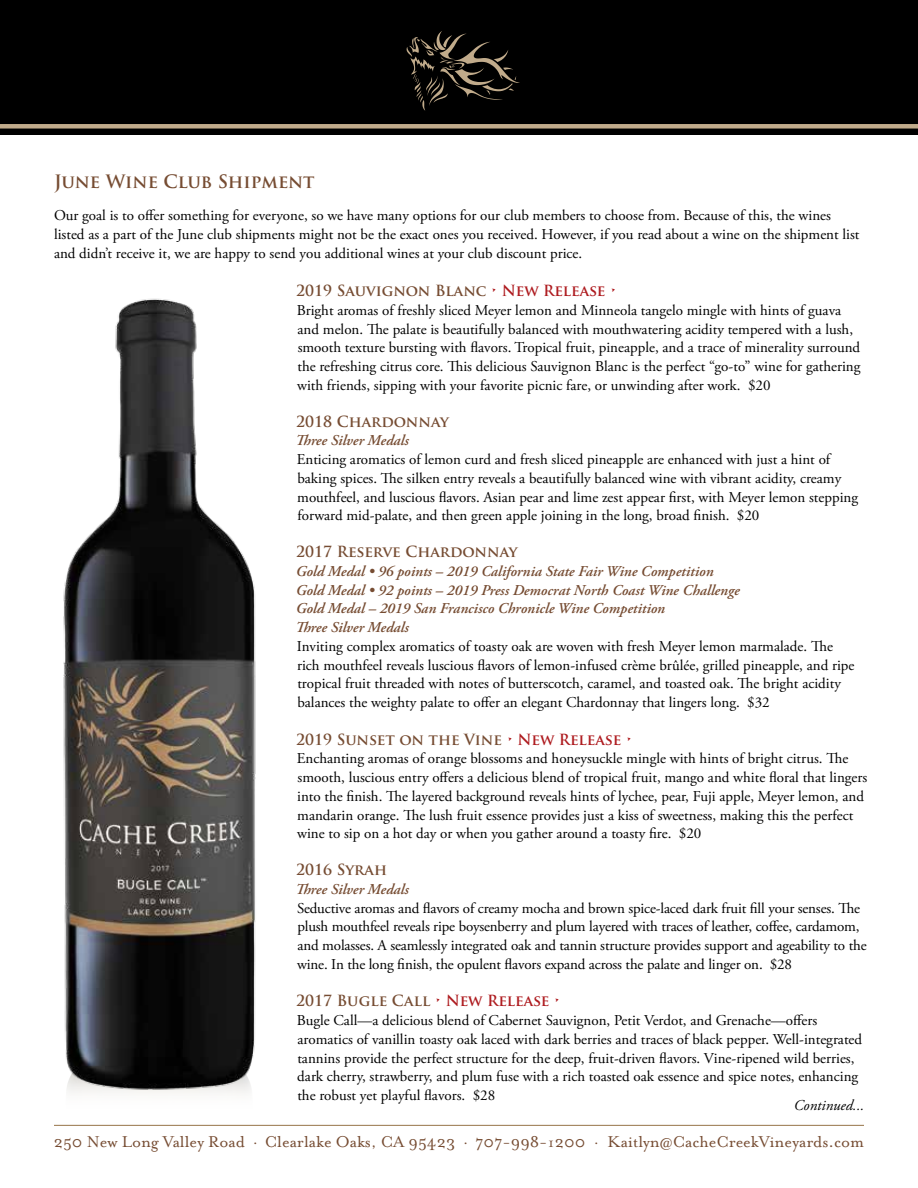
<style>
.page{position:relative;width:918px;height:1188px;background:#fff}
.page>*{position:absolute;margin:0;border:0;box-sizing:border-box;transform-origin:0 0}
.t1{font:18px "Mrs Eaves OT";color:#764c32}
.t2{font:700 18px "Trajan Pro";color:#764c32}
.t3{font:15px/18.8px "Adobe Garamond Pro";color:#000}
.t4{font:italic 600 15px/18.8px "Adobe Garamond Pro";color:#764c32}
.t5{font:700 15px "Trajan Pro";color:#764c32}
.t6{font:italic 15px "Adobe Garamond Pro";color:#000}
.s1{color:#ae1b1f}
.s2{font-family:"Adobe Garamond Pro";font-size:15px}
</style>
<div class="page">
<hr style="left:54px;top:1125px;width:810px;height:1px;background:#977348">
<img style="left:63px;top:298px;width:193px;height:795px">
<div style="left:0;top:0;width:918px;height:135px;background:#000"></div>
<div style="left:0;top:124px;width:918px;height:5px;background:#c1ab8b"></div>
<svg style="left:407px;top:31px;width:113px;height:80px"></svg>
<p class="t2" style="left:54px;top:170px;width:262px">June Wine Club Shipment</p>
<p class="t3" style="left:54px;top:207px;width:807px">Our goal is to offer something for everyone, so we have many options for our club members to choose from. Because of this, the wines listed as a part of the June club shipments might not be the exact ones you received. However, if you read about a wine on the shipment list and didn’t receive it, we are happy to send you additional wines at your club discount price.</p>
<p class="t5" style="left:296px;top:281px;width:322px">2019 Sauvignon Blanc <span class="s1">• New Release •</span></p>
<p class="t3" style="left:297px;top:301px;width:565px">Bright aromas of freshly sliced Meyer lemon and Minneola tangelo mingle with hints of guava and melon. The palate is beautifully balanced with mouthwatering acidity tempered with a lush, smooth texture bursting with flavors. Tropical fruit, pineapple, and a trace of minerality surround the refreshing citrus core. This delicious Sauvignon Blanc is the perfect “go-to” wine for gathering with friends, sipping with your favorite picnic fare, or unwinding after work. $20</p>
<p class="t5" style="left:296px;top:412px;width:154px">2018 Chardonnay</p>
<p class="t4" style="left:295px;top:432px;width:115px">Three Silver Medals</p>
<p class="t3" style="left:297px;top:451px;width:563px">Enticing aromatics of lemon curd and fresh sliced pineapple are enhanced with just a hint of baking spices. The silken entry reveals a beautifully balanced wine with vibrant acidity, creamy mouthfeel, and luscious flavors. Asian pear and lime zest appear first, with Meyer lemon stepping forward mid-palate, and then green apple joining in the long, broad finish. $20</p>
<p class="t5" style="left:296px;top:542px;width:223px">2017 Reserve Chardonnay</p>
<p class="t4" style="left:295px;top:562px;width:446px">Gold Medal • 96 points – 2019 California State Fair Wine Competition Gold Medal • 92 points – 2019 Press Democrat North Coast Wine Challenge Gold Medal – 2019 San Francisco Chronicle Wine Competition<br>Three Silver Medals</p>
<p class="t3" style="left:297px;top:637px;width:559px">Inviting complex aromatics of toasty oak are woven with fresh Meyer lemon marmalade. The rich mouthfeel reveals luscious flavors of lemon-infused crème brûlée, grilled pineapple, and ripe tropical fruit threaded with notes of butterscotch, caramel, and toasted oak. The bright acidity balances the weighty palate to offer an elegant Chardonnay that lingers long. $32</p>
<p class="t5" style="left:296px;top:730px;width:338px">2019 Sunset on the Vine <span class="s1">• New Release •</span></p>
<p class="t3" style="left:297px;top:750px;width:572px">Enchanting aromas of orange blossoms and honeysuckle mingle with hints of bright citrus. The smooth, luscious entry offers a delicious blend of tropical fruit, mango and white floral that lingers into the finish. The layered background reveals hints of lychee, pear, Fuji apple, Meyer lemon, and mandarin orange. The lush fruit essence provides just a kiss of sweetness, making this the perfect wine to sip on a hot day or when you gather around a toasty fire. $20</p>
<p class="t5" style="left:296px;top:860px;width:92px">2016 Syrah</p>
<p class="t4" style="left:295px;top:880px;width:115px">Three Silver Medals</p>
<p class="t3" style="left:297px;top:899px;width:571px">Seductive aromas and flavors of creamy mocha and brown spice-laced dark fruit fill your senses. The plush mouthfeel reveals ripe boysenberry and plum layered with traces of leather, coffee, cardamom, and molasses. A seamlessly integrated oak and tannin structure provides support and ageability to the wine. In the long finish, the opulent flavors expand across the palate and linger on. $28</p>
<p class="t5" style="left:296px;top:992px;width:266px">2017 Bugle Call <span class="s1">• New Release •</span></p>
<p class="t3" style="left:297px;top:1012px;width:567px">Bugle Call—a delicious blend of Cabernet Sauvignon, Petit Verdot, and Grenache—offers aromatics of vanillin toasty oak laced with dark berries and traces of black pepper. Well-integrated tannins provide the perfect structure for the deep, fruit-driven flavors. Vine-ripened wild berries, dark cherry, strawberry, and plum fuse with a rich toasted oak essence and spice notes, enhancing the robust yet playful flavors. $28</p>
<p class="t6" style="left:794px;top:1096px;width:72px">Continued...</p>
<p class="t1" style="left:54px;top:1131px;width:812px">250 New Long Valley Road · Clearlake Oaks, CA 95423 · 707-998-<span class="s2">1</span>200 · Kaitlyn@CacheCreekVineyards.com</p>
</div>
